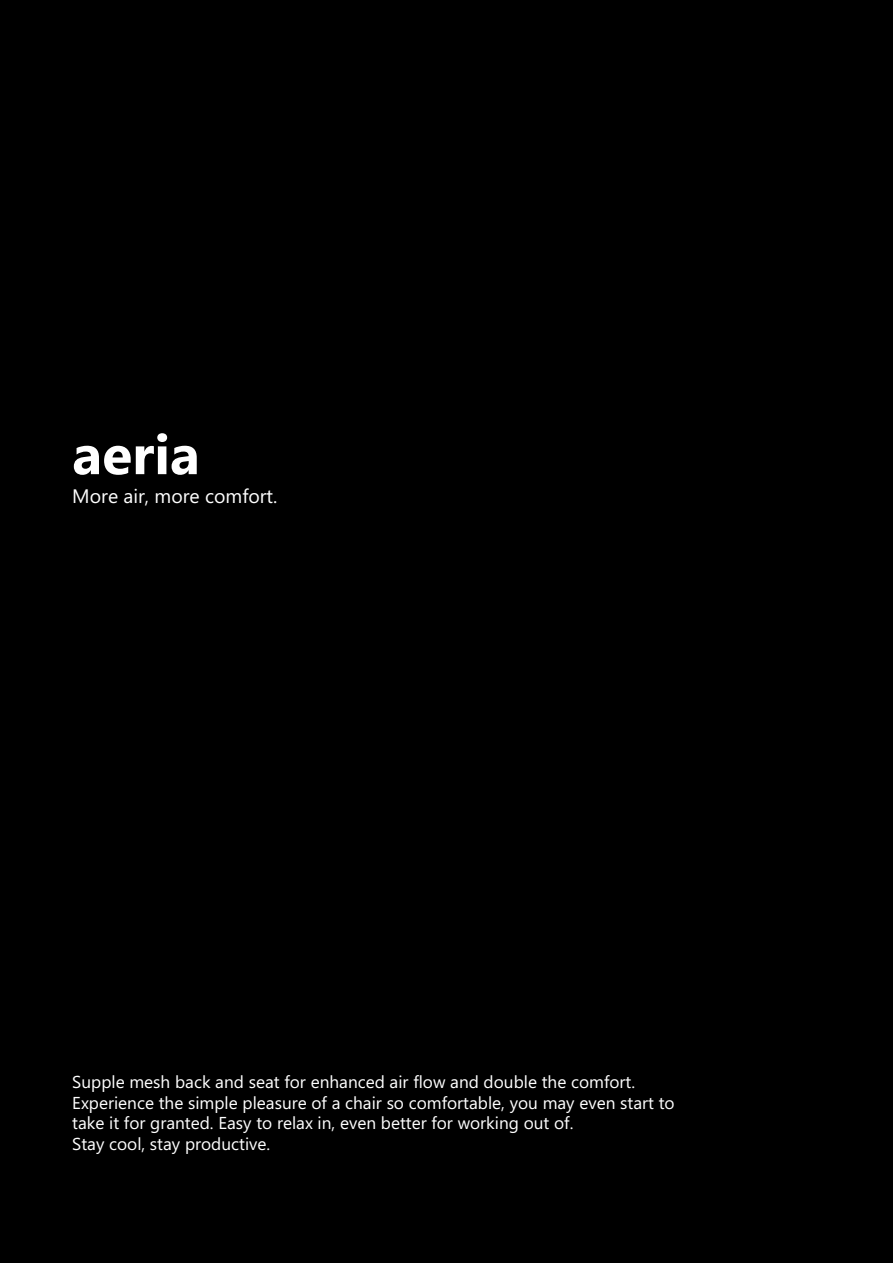
<style>
.page{position:relative;width:893px;height:1263px;background:#000}
.page>*{position:absolute;margin:0;border:0;box-sizing:border-box;transform-origin:0 0}
.t1{font:700 55.5px "Microsoft Phags Pa";color:#fff}
.t2{font:19.5px "Microsoft Phags Pa";color:#fff}
.t3{font:17.25px/20.7px "Microsoft Phags Pa";color:#fff}
</style>
<div class="page">
<h1 class="t1" style="left:72px;top:415px;width:129px">aeria</h1>
<p class="t2" style="left:72px;top:483px;width:207px">More air, more comfort.</p>
<p class="t3" style="left:72px;top:1071px;width:604px">Supple mesh back and seat for enhanced air flow and double the comfort.<br>Experience the simple pleasure of a chair so comfortable, you may even start to take it for granted. Easy to relax in, even better for working out of.<br>Stay cool, stay productive.</p>
</div>
